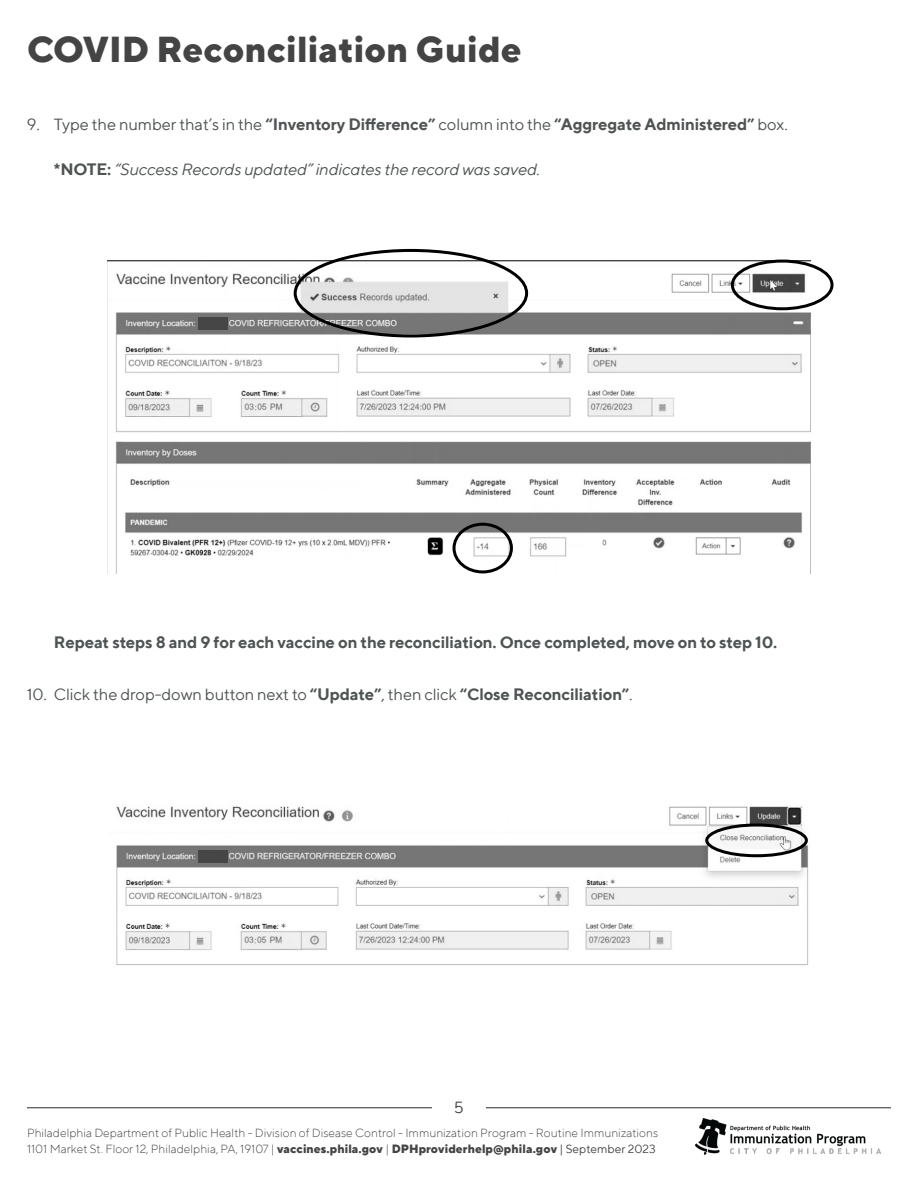
<style>
.page{position:relative;width:918px;height:1188px;background:#fff}
.page>*{position:absolute;margin:0;border:0;box-sizing:border-box;transform-origin:0 0}
.t1{font:800 36px "TT Norms";color:#444}
.t2{font:700 16.5px "TT Norms";letter-spacing:-.01em;color:#4e5353}
.t3{font:16.5px "TT Norms";letter-spacing:-.01em;color:#4e5353}
.t4{font:italic 16.5px "TT Norms";letter-spacing:-.01em;color:#4e5353}
.t5{font:16.5px "TT Norms";color:#444}
.t6{font:300 12px/16.5px "TT Norms";color:#444}
.s1{font-weight:400}
.s2{font-weight:700;font-style:normal}
.s3{font-weight:700}
.s4{font-weight:800}
</style>
<div class="page">
<img style="left:695px;top:1119px;width:185px;height:36px">
<hr style="left:27px;top:1107px;width:405px;height:1px;background:#444">
<hr style="left:486px;top:1107px;width:405px;height:1px;background:#444">
<img style="left:108px;top:260px;width:702px;height:313px">
<div style="left:453px;top:523px;width:60px;height:50px;border:3px solid #000;border-radius:50%"></div>
<div style="left:731px;top:260px;width:103px;height:50px;border:3px solid #000;border-radius:50%"></div>
<div style="left:294px;top:249px;width:234px;height:88px;border:3px solid #000;border-radius:50%"></div>
<div style="left:198px;top:318px;width:30px;height:12px;background:#464647"></div>
<img style="left:116px;top:806px;width:693px;height:159px">
<div style="left:705px;top:824px;width:103px;height:33px;border:3px solid #000;border-radius:50%"></div>
<div style="left:198px;top:850px;width:30px;height:13px;background:#464647"></div>
<h1 class="t1" style="left:27px;top:26px;width:496px">COVID Reconciliation Guide</h1>
<h2 class="t2" style="left:27px;top:114px;width:762px"><span class="s1">9. Type the number that’s in the</span> “Inventory Difference” <span class="s1">column into the</span> “Aggregate Administered” <span class="s1">box.</span></h2>
<h2 class="t4" style="left:54px;top:159px;width:488px"><span class="s2">*NOTE:</span> “Success Records updated” indicates the record was saved.</h2>
<h2 class="t2" style="left:54px;top:632px;width:725px">Repeat steps 8 and 9 for each vaccine on the reconciliation. Once completed, move on to step 10.</h2>
<h2 class="t3" style="left:27px;top:684px;width:607px">10. Click the drop-down button next to <span class="s3">“Update”</span>, then click <span class="s3">“Close Reconciliation”</span>.</h2>
<h2 class="t5" style="left:454px;top:1097px;width:12px">5</h2>
<p class="t6" style="left:27px;top:1124px;width:633px">Philadelphia Department of Public Health - Division of Disease Control - Immunization Program - Routine Immunizations<br>1101 Market St. Floor 12, Philadelphia, PA, 19107 | <span class="s4">vaccines.phila.gov</span> | <span class="s4">DPHproviderhelp@phila.gov</span> <span class="s1">| September 2023</span></p>
</div>
